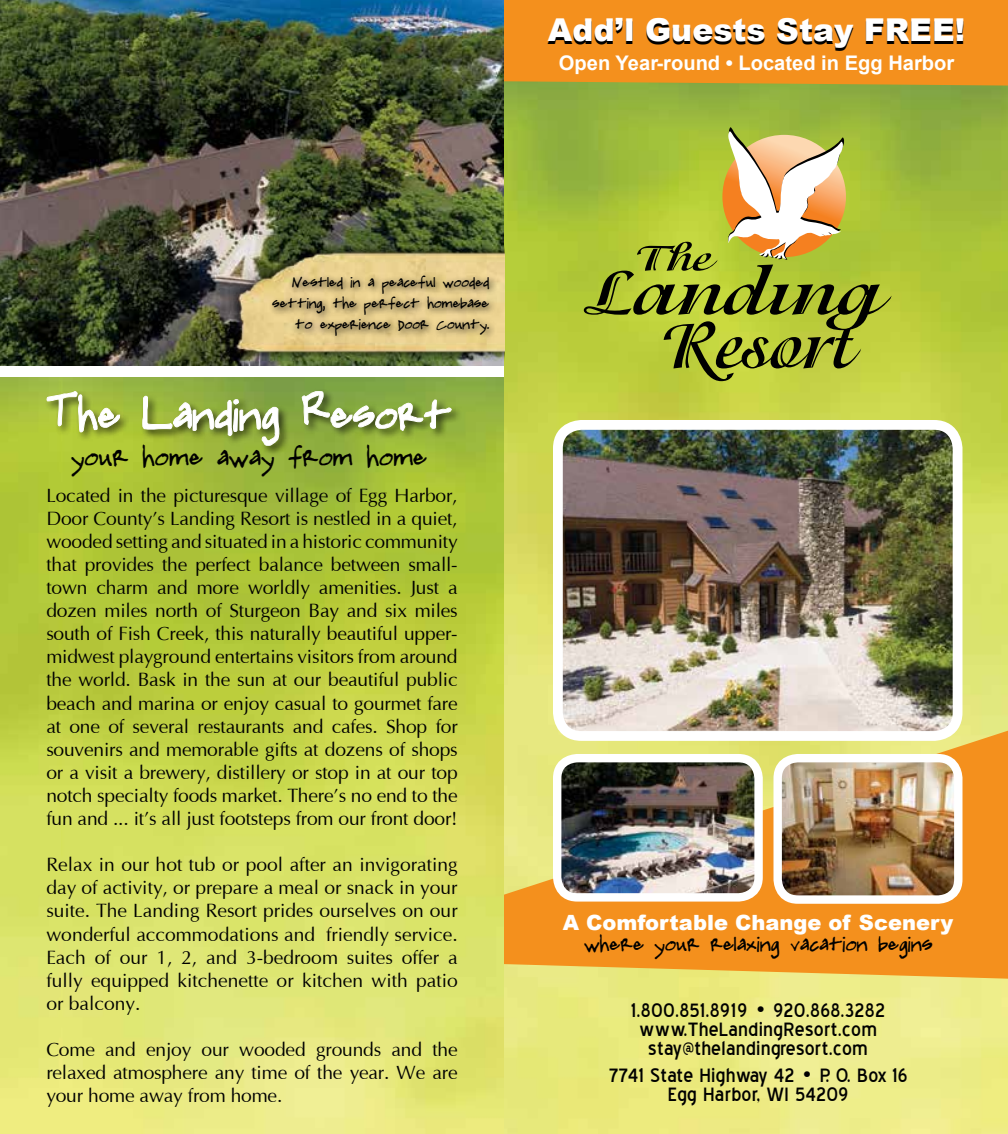
<style>
.page{position:relative;width:1008px;height:1134px;background:#fff}
.page>*{position:absolute;margin:0;border:0;box-sizing:border-box;transform-origin:0 0}
.t1{font:71.75px "Janelleshand";color:#fff}
.t2{font:44.8px "Janelleshand";color:#000}
.t3{font:35px "Janelleshand";color:#000}
.t4{font:900 31.5px "Arial";color:#000}
.t5{font:24.5px/19.2px "Blue Highway";letter-spacing:.01em;color:#000;text-align:center}
.t6{font:24.5px/21px "Janelleshand";color:#000;text-align:right}
.t7{font:900 21px "Arial";color:#fff}
.t8{font:700 20.12px "Arial";color:#fff}
.t9{font:19.25px/23.1px "Opulent";letter-spacing:-.01em;color:#000;text-align:justify}
</style>
<div class="page">
<img style="left:504px;top:86px;width:504px;height:1048px">
<img style="left:0;top:377px;width:61px;height:757px">
<img style="left:61px;top:377px;width:443px;height:757px">
<img style="left:0;top:0;width:504px;height:366px">
<div style="left:45px;top:389px;width:417px;height:68px;background:#000;opacity:.75"></div>
<svg style="left:46px;top:391px;width:74px;height:42px;background:#a0b34c"></svg>
<svg style="left:142px;top:395px;width:138px;height:51px;background:#90a64b"></svg>
<svg style="left:301px;top:391px;width:151px;height:40px;background:#849e4e"></svg>
<div style="left:504px;top:0;width:504px;height:86px;background:#f4901d"></div>
<svg style="left:504px;top:731px;width:504px;height:248px;background:#f0a938"></svg>
<img style="left:558px;top:425px;width:400px;height:311px">
<div style="left:553px;top:420px;width:410px;height:321px;border:10px solid #fff;border-radius:24px"></div>
<img style="left:557px;top:758px;width:202px;height:139px">
<div style="left:553px;top:754px;width:210px;height:148px;border:8px solid #fff;border-radius:20px"></div>
<img style="left:778px;top:758px;width:180px;height:142px">
<div style="left:774px;top:754px;width:189px;height:150px;border:8px solid #fff;border-radius:20px"></div>
<svg style="left:584px;top:127px;width:308px;height:254px;background:#acb545"></svg>
<img style="left:224px;top:242px;width:280px;height:120px">
<div style="left:268px;top:271px;width:229px;height:73px;background:#000;opacity:.71"></div>
<h3 class="t4" style="left:548px;top:9px;width:419px">Add’l Guests Stay FREE!</h3>
<p class="t8" style="left:559px;top:49px;width:397px">Open Year-round • Located in Egg Harbor</p>
<p class="t6" style="left:272px;top:272px;width:218px">Nestled in a peaceful wooded setting, the perfect homebase to experience Door County.</p>
<h1 class="t1" style="left:46px;top:375px;width:407px">The Landing Resort</h1>
<h2 class="t2" style="left:71px;top:433px;width:358px">your home away from home</h2>
<p class="t9" style="left:46px;top:484px;width:413px">Located in the picturesque village of Egg Harbor, Door County’s Landing Resort is nestled in a quiet, wooded setting and situated in a historic community that provides the perfect balance between small&shy;town charm and more worldly amenities. Just a dozen miles north of Sturgeon Bay and six miles south of Fish Creek, this naturally beautiful upper&shy;midwest playground entertains visitors from around the world. Bask in the sun at our beautiful public beach and marina or enjoy casual to gourmet fare at one of several restaurants and cafes. Shop for souvenirs and memorable gifts at dozens of shops or a visit a brewery, distillery or stop in at our top notch specialty foods market. There’s no end to the fun and ... it’s all just footsteps from our front door!</p>
<p class="t9" style="left:46px;top:853px;width:413px">Relax in our hot tub or pool after an invigorating day of activity, or prepare a meal or snack in your suite. The Landing Resort prides ourselves on our wonderful accommodations and friendly service.<br>Each of our 1, 2, and 3-bedroom suites offer a fully equipped kitchenette or kitchen with patio or balcony.</p>
<p class="t9" style="left:46px;top:1038px;width:413px">Come and enjoy our wooded grounds and the relaxed atmosphere any time of the year. We are your home away from home.</p>
<p class="t7" style="left:563px;top:907px;width:392px">A Comfortable Change of Scenery</p>
<h3 class="t3" style="left:584px;top:925px;width:350px">where your relaxing vacation begins</h3>
<p class="t5" style="left:631px;top:1000px;width:255px">1.800.851.8919 • 920.868.3282 www.TheLandingResort.com stay@thelandingresort.com</p>
<p class="t5" style="left:609px;top:1066px;width:300px">7741 State Highway 42 • P. O. Box 16<br>Egg Harbor, WI 54209</p>
</div>
